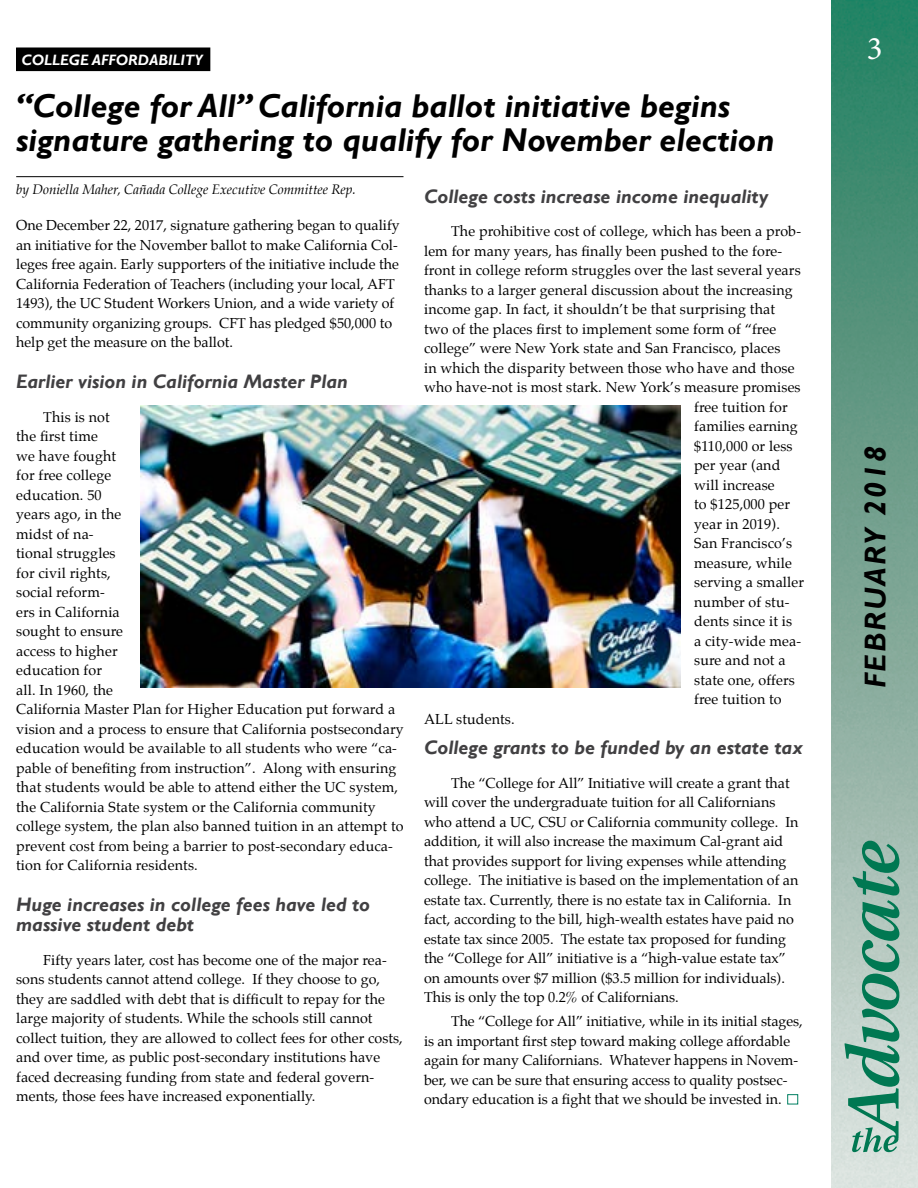
<style>
.page{position:relative;width:918px;height:1188px;background:#fff}
.page>*{position:absolute;margin:0;border:0;box-sizing:border-box;transform-origin:0 0}
.t1{font:italic 700 33px/33.8px "Gill Sans";color:#000}
.t2{font:33px "Minion Pro";color:#fff}
.t3{font:italic 700 30px "Gill Sans";letter-spacing:.07em;color:#000}
.t4{font:italic 700 19.5px/20.2px "Gill Sans";color:#414042}
.t5{font:italic 700 15px "Gill Sans";color:#fff}
.t6{font:14.25px/19.5px "Palatino";letter-spacing:.005em;color:#000}
.t7{font:italic 13.5px "Palatino";color:#000}
</style>
<div class="page">
<img style="left:832px;top:0;width:86px;height:1188px">
<svg style="left:844px;top:841px;width:55px;height:311px;background:#80b2a1"></svg>
<div style="left:17px;top:48px;width:193px;height:23px;background:#000"></div>
<hr style="left:16px;top:176px;width:388px;height:1px;background:#000">
<img style="left:141px;top:406px;width:540px;height:282px">
<div style="left:787px;top:1094px;width:11px;height:10px;border:1px solid #008062"></div>
<p class="t5" style="left:21px;top:51px;width:183px">COLLEGE AFFORDABILITY</p>
<h1 class="t1" style="left:16px;top:90px;width:760px">“College for All” California ballot initiative begins signature gathering to qualify for November election</h1>
<p class="t7" style="left:16px;top:179px;width:341px">by Doniella Maher, Cañada College Executive Committee Rep.</p>
<h3 class="t4" style="left:424px;top:187px;width:346px">College costs increase income inequality</h3>
<p class="t6" style="left:451px;top:222px;width:352px">The prohibitive cost of college, which has been a prob-</p>
<p class="t6" style="left:424px;top:241px;width:360px">lem for many years, has finally been pushed to the fore-</p>
<p class="t6" style="left:424px;top:261px;width:378px">front in college reform struggles over the last several years</p>
<p class="t6" style="left:424px;top:280px;width:370px">thanks to a larger general discussion about the increasing</p>
<p class="t6" style="left:424px;top:300px;width:353px">income gap. In fact, it shouldn’t be that surprising that</p>
<p class="t6" style="left:424px;top:319px;width:354px">two of the places first to implement some form of “free</p>
<p class="t6" style="left:424px;top:339px;width:358px">college” were New York state and San Francisco, places</p>
<p class="t6" style="left:424px;top:358px;width:372px">in which the disparity between those who have and those</p>
<p class="t6" style="left:424px;top:378px;width:378px">who have-not is most stark. New York’s measure promises</p>
<p class="t6" style="left:694px;top:397px;width:95px">free tuition for</p>
<p class="t6" style="left:694px;top:417px;width:105px">families earning</p>
<p class="t6" style="left:694px;top:436px;width:100px">$110,000 or less</p>
<p class="t6" style="left:694px;top:456px;width:88px">per year (and</p>
<p class="t6" style="left:694px;top:475px;width:82px">will increase</p>
<p class="t6" style="left:694px;top:495px;width:98px">to $125,000 per</p>
<p class="t6" style="left:694px;top:514px;width:87px">year in 2019).</p>
<p class="t6" style="left:694px;top:534px;width:100px">San Francisco’s</p>
<p class="t6" style="left:694px;top:553px;width:99px">measure, while</p>
<p class="t6" style="left:694px;top:573px;width:111px">serving a smaller</p>
<p class="t6" style="left:694px;top:592px;width:97px">number of stu-</p>
<p class="t6" style="left:694px;top:612px;width:100px">dents since it is</p>
<p class="t6" style="left:694px;top:631px;width:109px">a city-wide mea-</p>
<p class="t6" style="left:694px;top:651px;width:93px">sure and not a</p>
<p class="t6" style="left:694px;top:670px;width:102px">state one, offers</p>
<p class="t6" style="left:694px;top:690px;width:89px">free tuition to</p>
<p class="t6" style="left:424px;top:709px;width:92px">ALL students.</p>
<h3 class="t4" style="left:424px;top:738px;width:380px">College grants to be funded by an estate tax</h3>
<p class="t6" style="left:424px;top:773px;width:376px;text-indent:27px">The “College for All” Initiative will create a grant that will cover the undergraduate tuition for all Californians who attend a UC, CSU or California community college. In addition, it will also increase the maximum Cal-grant aid that provides support for living expenses while attending college. The initiative is based on the implementation of an estate tax. Currently, there is no estate tax in California. In fact, according to the bill, high-wealth estates have paid no estate tax since 2005. The estate tax proposed for funding the “College for All” initiative is a “high-value estate tax” on amounts over $7 million ($3.5 million for individuals).<br>This is only the top 0.2% of Californians.</p>
<p class="t6" style="left:424px;top:1011px;width:380px;text-indent:27px">The “College for All” initiative, while in its initial stages, is an important first step toward making college affordable again for many Californians. Whatever happens in Novem&shy;ber, we can be sure that ensuring access to quality postsec&shy;ondary education is a fight that we should be invested in.</p>
<p class="t6" style="left:16px;top:215px;width:385px">One December 22, 2017, signature gathering began to qualify an initiative for the November ballot to make California Col&shy;leges free again. Early supporters of the initiative include the California Federation of Teachers (including your local, AFT 1493), the UC Student Workers Union, and a wide variety of community organizing groups. CFT has pledged $50,000 to help get the measure on the ballot.</p>
<h3 class="t4" style="left:16px;top:372px;width:333px">Earlier vision in California Master Plan</h3>
<p class="t6" style="left:16px;top:407px;width:389px;text-indent:27px">This is not<br>the first time<br>we have fought<br>for free college<br>education. 50<br>years ago, in the<br>midst of na-<br>tional struggles<br>for civil rights,<br>social reform-<br>ers in California<br>sought to ensure<br>access to higher<br>education for<br>all. In 1960, the<br>California Master Plan for Higher Education put forward a vision and a process to ensure that California postsecondary education would be available to all students who were “ca&shy;pable of benefiting from instruction”. Along with ensuring that students would be able to attend either the UC system, the California State system or the California community college system, the plan also banned tuition in an attempt to prevent cost from being a barrier to post-secondary educa&shy;tion for California residents.</p>
<h3 class="t4" style="left:16px;top:895px;width:355px">Huge increases in college fees have led to massive student debt</h3>
<p class="t6" style="left:16px;top:950px;width:388px;text-indent:27px">Fifty years later, cost has become one of the major rea&shy;sons students cannot attend college. If they choose to go, they are saddled with debt that is difficult to repay for the large majority of students. While the schools still cannot collect tuition, they are allowed to collect fees for other costs, and over time, as public post-secondary institutions have faced decreasing funding from state and federal govern&shy;ments, those fees have increased exponentially.</p>
<h1 class="t2" style="left:867px;top:26px;width:17px">3</h1>
<h2 class="t3" style="left:858px;top:688px;width:244px;rotate:-90deg">FEBRUARY 2018</h2>
</div>
